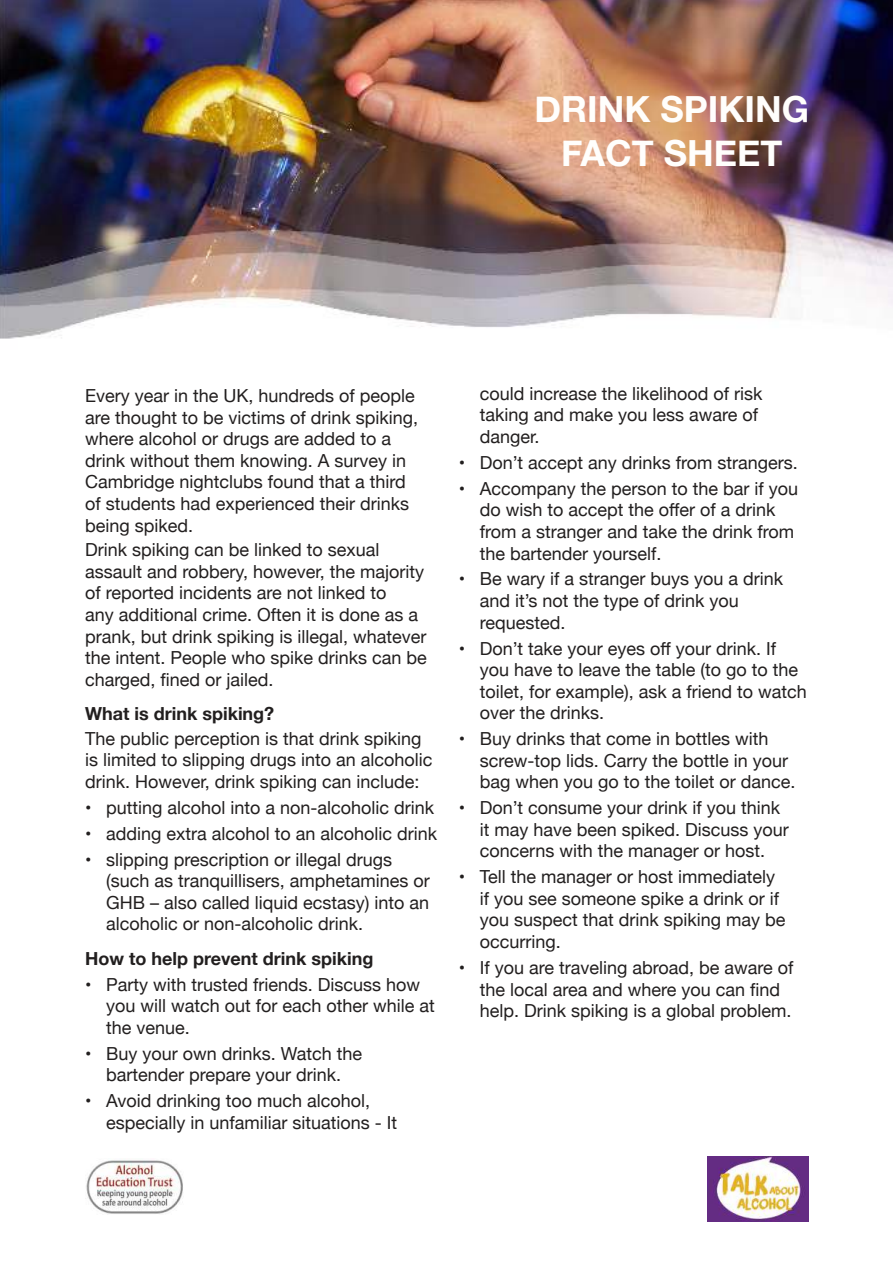
<style>
.page{position:relative;width:893px;height:1263px;background:#fff}
.page>*{position:absolute;margin:0;border:0;box-sizing:border-box;transform-origin:0 0}
.t1{font:700 36px/43.2px "Helvetica Neue";color:#fffefc;text-align:center}
.t2{font:18px/21.6px "Helvetica Neue";color:#221f1f}
.t3{font:700 18px "Helvetica Neue";color:#221f1f}
</style>
<div class="page">
<img style="left:707px;top:1157px;width:102px;height:64px">
<img style="left:86px;top:1160px;width:97px;height:54px">
<img style="left:0;top:0;width:893px;height:339px">
<h1 class="t1" style="left:535px;top:91px;width:276px">DRINK SPIKING<br>FACT SHEET</h1>
<p class="t2" style="left:85px;top:386px;width:335px">Every year in the UK, hundreds of people are thought to be victims of drink spiking, where alcohol or drugs are added to a drink without them knowing. A survey in Cambridge nightclubs found that a third of students had experienced their drinks being spiked.</p>
<p class="t2" style="left:85px;top:541px;width:343px">Drink spiking can be linked to sexual assault and robbery, however, the majority of reported incidents are not linked to<br>any additional crime. Often it is done as a prank, but drink spiking is illegal, whatever the intent. People who spike drinks can be charged, fined or jailed.</p>
<p class="t3" style="left:85px;top:707px;width:191px">What is drink spiking?</p>
<p class="t2" style="left:85px;top:729px;width:349px">The public perception is that drink spiking is limited to slipping drugs into an alcoholic drink. However, drink spiking can include:</p>
<p class="t2" style="left:85px;top:798px;width:351px">• putting alcohol into a non-alcoholic drink</p>
<p class="t2" style="left:85px;top:823px;width:354px">• adding extra alcohol to an alcoholic drink</p>
<p class="t2" style="left:106px;top:849px;width:325px;text-indent:-21px">• slipping prescription or illegal drugs (such as tranquillisers, amphetamines or GHB – also called liquid ecstasy) into an alcoholic or non-alcoholic drink.</p>
<p class="t3" style="left:85px;top:951px;width:290px">How to help prevent drink spiking</p>
<p class="t2" style="left:106px;top:974px;width:330px;text-indent:-21px">• Party with trusted friends. Discuss how you will watch out for each other while at the venue.</p>
<p class="t2" style="left:85px;top:1043px;width:279px;text-align:center">• Buy your own drinks. Watch the bartender prepare your drink.</p>
<p class="t2" style="left:106px;top:1091px;width:293px;text-indent:-21px">• Avoid drinking too much alcohol, especially in unfamiliar situations - It</p>
<p class="t2" style="left:480px;top:384px;width:284px">could increase the likelihood of risk taking and make you less aware of danger.</p>
<p class="t2" style="left:459px;top:453px;width:341px">• Don’t accept any drinks from strangers.</p>
<p class="t2" style="left:480px;top:479px;width:320px;text-indent:-21px">• Accompany the person to the bar if you do wish to accept the offer of a drink from a stranger and take the drink from the bartender yourself.</p>
<p class="t2" style="left:480px;top:569px;width:305px;text-indent:-21px">• Be wary if a stranger buys you a drink and it’s not the type of drink you requested.</p>
<p class="t2" style="left:480px;top:638px;width:329px;text-indent:-21px">• Don’t take your eyes off your drink. If you have to leave the table (to go to the toilet, for example), ask a friend to watch over the drinks.</p>
<p class="t2" style="left:480px;top:729px;width:317px;text-indent:-21px">• Buy drinks that come in bottles with screw-top lids. Carry the bottle in your bag when you go to the toilet or dance.</p>
<p class="t2" style="left:480px;top:798px;width:311px;text-indent:-21px">• Don’t consume your drink if you think it may have been spiked. Discuss your concerns with the manager or host.</p>
<p class="t2" style="left:480px;top:867px;width:307px;text-indent:-21px">• Tell the manager or host immediately if you see someone spike a drink or if you suspect that drink spiking may be occurring.</p>
<p class="t2" style="left:480px;top:958px;width:315px;text-indent:-21px">• If you are traveling abroad, be aware of the local area and where you can find help. Drink spiking is a global problem.</p>
</div>
